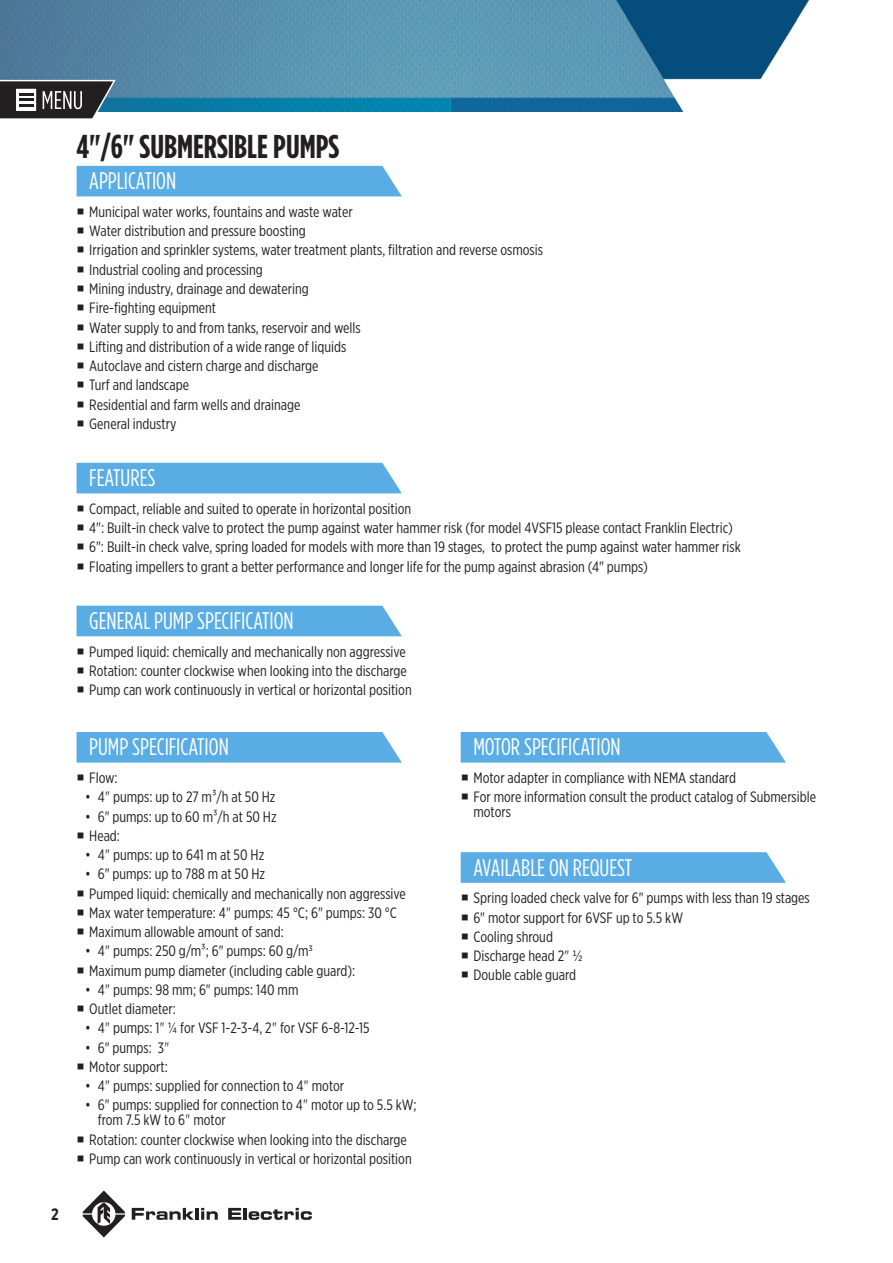
<style>
.page{position:relative;width:893px;height:1263px;background:#fff}
.page>*{position:absolute;margin:0;border:0;box-sizing:border-box;transform-origin:0 0}
.INSIDE_TITLES{font:700 33px "Gotham Condensed";color:#231f20}
.INSIDE_SECTION_TITLE{font:24px "Gotham Condensed";color:#fff}
.t1{font:700 16.5px "Gotham X Narrow";color:#231f20}
.t2{font:15px/15px "Gotham X Narrow";color:#231f20}
.s1{font-family:"Gotham Condensed"}
</style>
<div class="page">
<svg style="left:132px;top:1208px;width:62px;height:12px"></svg>
<hr style="left:195px;top:1208px;width:4px;height:12px;background:#231f20">
<svg style="left:201px;top:1208px;width:17px;height:12px"></svg>
<svg style="left:228px;top:1208px;width:84px;height:12px"></svg>
<svg style="left:83px;top:1190px;width:42px;height:47px"></svg>
<img style="left:0;top:0;width:809px;height:111px">
<div style="left:77px;top:166px;width:325px;height:30px;background:#5aace5"></div>
<div style="left:77px;top:463px;width:325px;height:30px;background:#5aace5"></div>
<div style="left:77px;top:606px;width:325px;height:30px;background:#5aace5"></div>
<div style="left:77px;top:732px;width:325px;height:31px;background:#5aace5"></div>
<div style="left:461px;top:732px;width:325px;height:31px;background:#5aace5"></div>
<svg style="left:461px;top:852px;width:325px;height:31px;background:#60afe6"></svg>
<svg style="left:0;top:79px;width:117px;height:40px"></svg>
<p class="t1" style="left:51px;top:1204px;width:9px">2</p>
<p class="INSIDE_TITLES" style="left:77px;top:127px;width:264px">4"/6" SUBMERSIBLE PUMPS</p>
<p class="INSIDE_SECTION_TITLE" style="left:89px;top:167px;width:88px">APPLICATION</p>
<p class="t2" style="left:89px;top:204px;width:265px">Municipal water works, fountains and waste water</p>
<p class="t2" style="left:89px;top:223px;width:218px">Water distribution and pressure boosting</p>
<p class="t2" style="left:89px;top:242px;width:455px">Irrigation and sprinkler systems, water treatment plants, filtration and reverse osmosis</p>
<p class="t2" style="left:89px;top:262px;width:175px">Industrial cooling and processing</p>
<p class="t2" style="left:89px;top:281px;width:221px">Mining industry, drainage and dewatering</p>
<p class="t2" style="left:89px;top:300px;width:128px">Fire-fighting equipment</p>
<p class="t2" style="left:89px;top:319px;width:273px">Water supply to and from tanks, reservoir and wells</p>
<p class="t2" style="left:89px;top:339px;width:259px">Lifting and distribution of a wide range of liquids</p>
<p class="t2" style="left:89px;top:358px;width:231px">Autoclave and cistern charge and discharge</p>
<p class="t2" style="left:89px;top:377px;width:101px">Turf and landscape</p>
<p class="t2" style="left:89px;top:396px;width:213px">Residential and farm wells and drainage</p>
<p class="t2" style="left:89px;top:416px;width:89px">General industry</p>
<p class="INSIDE_SECTION_TITLE" style="left:89px;top:464px;width:68px">FEATURES</p>
<p class="t2" style="left:89px;top:501px;width:323px">Compact, reliable and suited to operate in horizontal position</p>
<p class="t2" style="left:89px;top:520px;width:645px">4": Built-in check valve to protect the pump against water hammer risk (for model 4VSF15 please contact Franklin Electric)</p>
<p class="t2" style="left:89px;top:539px;width:653px">6": Built-in check valve, spring loaded for models with more than 19 stages, to protect the pump against water hammer risk</p>
<p class="t2" style="left:89px;top:559px;width:560px">Floating impellers to grant a better performance and longer life for the pump against abrasion (4" pumps)</p>
<p class="INSIDE_SECTION_TITLE" style="left:89px;top:607px;width:206px">GENERAL PUMP SPECIFICATION</p>
<p class="t2" style="left:89px;top:644px;width:318px">Pumped liquid: chemically and mechanically non aggressive</p>
<p class="t2" style="left:89px;top:663px;width:319px">Rotation: counter clockwise when looking into the discharge</p>
<p class="t2" style="left:89px;top:682px;width:324px">Pump can work continuously in vertical or horizontal position</p>
<p class="INSIDE_SECTION_TITLE" style="left:89px;top:733px;width:141px">PUMP SPECIFICATION</p>
<p class="INSIDE_SECTION_TITLE" style="left:473px;top:733px;width:149px">MOTOR SPECIFICATION</p>
<p class="t2" style="left:89px;top:770px;width:30px">Flow:</p>
<p class="t2" style="left:85px;top:789px;width:192px">• 4<span class="s1">"</span> pumps: up to 27 m³/h at 50 Hz</p>
<p class="t2" style="left:85px;top:809px;width:193px">• 6" pumps: up to 60 m³/h at 50 Hz</p>
<p class="t2" style="left:89px;top:828px;width:32px">Head:</p>
<p class="t2" style="left:85px;top:847px;width:181px">• 4<span class="s1">"</span> pumps: up to 641 m at 50 Hz</p>
<p class="t2" style="left:85px;top:866px;width:182px">• 6" pumps: up to 788 m at 50 Hz</p>
<p class="t2" style="left:89px;top:886px;width:318px">Pumped liquid: chemically and mechanically non aggressive</p>
<p class="t2" style="left:89px;top:905px;width:309px">Max water temperature: 4<span class="s1">"</span> pumps: 45 °C; 6" pumps: 30 °C</p>
<p class="t2" style="left:89px;top:924px;width:196px">Maximum allowable amount of sand:</p>
<p class="t2" style="left:85px;top:943px;width:229px">• 4<span class="s1">"</span> pumps: 250 g/m³; 6" pumps: 60 g/m3</p>
<p class="t2" style="left:89px;top:963px;width:267px">Maximum pump diameter (including cable guard):</p>
<p class="t2" style="left:85px;top:982px;width:215px">• 4<span class="s1">"</span> pumps: 98 mm; 6" pumps: 140 mm</p>
<p class="t2" style="left:89px;top:1001px;width:88px">Outlet diameter:</p>
<p class="t2" style="left:85px;top:1020px;width:286px">• 4<span class="s1">"</span> pumps: 1<span class="s1">"</span> ¼ for VSF 1-2-3-4, 2<span class="s1">"</span> for VSF 6-8-12-15</p>
<p class="t2" style="left:85px;top:1040px;width:86px">• 6" pumps: 3<span class="s1">"</span></p>
<p class="t2" style="left:89px;top:1059px;width:80px">Motor support:</p>
<p class="t2" style="left:85px;top:1078px;width:261px">• 4<span class="s1">"</span> pumps: supplied for connection to 4<span class="s1">"</span> motor</p>
<p class="t2" style="left:98px;top:1097px;width:320px;text-indent:-13px">• 6" pumps: supplied for connection to 4<span class="s1">"</span> motor up to 5.5 kW; from 7.5 kW to 6<span class="s1">"</span> motor</p>
<p class="t2" style="left:89px;top:1132px;width:319px">Rotation: counter clockwise when looking into the discharge</p>
<p class="t2" style="left:89px;top:1151px;width:324px">Pump can work continuously in vertical or horizontal position</p>
<p class="t2" style="left:473px;top:770px;width:264px">Motor adapter in compliance with NEMA standard</p>
<p class="t2" style="left:473px;top:789px;width:344px">For more information consult the product catalog of Submersible motors</p>
<p class="INSIDE_SECTION_TITLE" style="left:473px;top:853px;width:160px">AVAILABLE ON REQUEST</p>
<p class="t2" style="left:473px;top:890px;width:338px">Spring loaded check valve for 6" pumps with less than 19 stages</p>
<p class="t2" style="left:473px;top:909px;width:211px">6" motor support for 6VSF up to 5.5 kW</p>
<p class="t2" style="left:473px;top:929px;width:81px">Cooling shroud</p>
<p class="t2" style="left:473px;top:948px;width:111px">Discharge head 2<span class="s1">"</span> ½</p>
<p class="t2" style="left:473px;top:967px;width:104px">Double cable guard</p>
</div>
